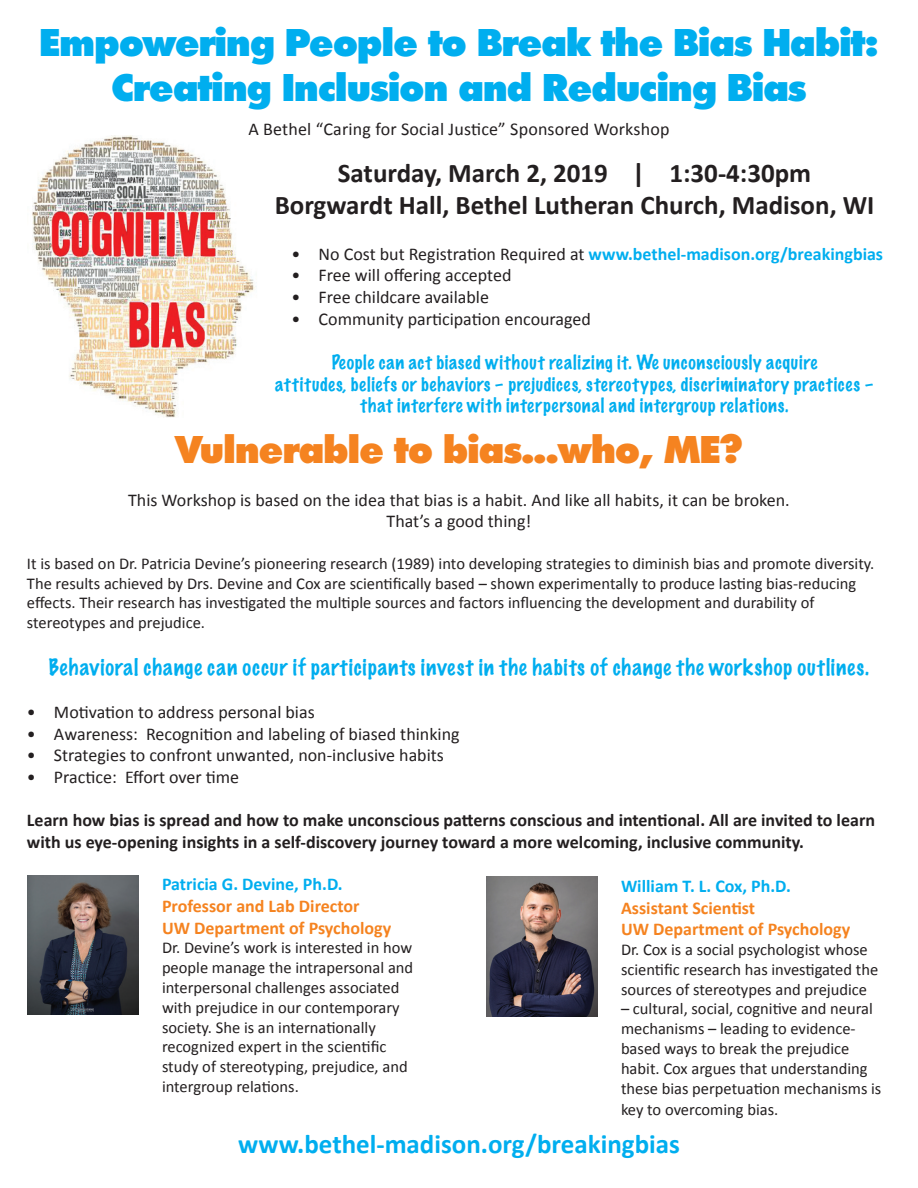
<style>
.page{position:relative;width:918px;height:1188px;background:#fff}
.page>*{position:absolute;margin:0;border:0;box-sizing:border-box;transform-origin:0 0}
.t1{font:800 37.5px/45px "Tempest";color:#00aeef;text-align:center}
.t2{font:800 37.5px "Tempest";color:#f58320}
.t3{font:700 27px/32.4px "Calibri";color:#231f20;text-align:center}
.t4{font:700 27px "Calibri";color:#00aeef}
.t5{font:100 21px "Marker Felt";letter-spacing:.045em;color:#00aeef}
.t6{font:18px/21.6px "Calibri";color:#231f20;text-align:center}
.t7{font:100 18px/21.6px "Marker Felt";letter-spacing:.04em;color:#00aeef;text-align:center}
.t8{font:700 18px/21.6px "Calibri";color:#231f20}
.t9{font:700 18px "Calibri";color:#00aeef}
.t10{font:700 18px/21.6px "Calibri";color:#f58320}
.t11{font:16.5px/19.8px "Calibri";color:#231f20}
.s1{font-weight:400;color:#231f20}
</style>
<div class="page">
<img style="left:486px;top:877px;width:111px;height:139px">
<img style="left:27px;top:875px;width:111px;height:140px">
<img style="left:32px;top:135px;width:223px;height:283px">
<h1 class="t1" style="left:40px;top:21px;width:840px">Empowering People to Break the Bias Habit:<br>Creating Inclusion and Reducing Bias</h1>
<p class="t6" style="left:248px;top:117px;width:423px">A Bethel “Caring for Social Justice” Sponsored Workshop</p>
<h2 class="t3" style="left:275px;top:156px;width:601px">Saturday, March 2, 2019 | 1:30-4:30pm<br>Borgwardt Hall, Bethel Lutheran Church, Madison, WI</h2>
<p class="t9" style="left:292px;top:241px;width:593px"><span class="s1">• No Cost but Registration Required at</span> www.bethel-madison.org/breakingbias</p>
<p class="t6" style="left:292px;top:264px;width:221px">• Free will offering accepted</p>
<p class="t6" style="left:292px;top:285px;width:199px">• Free childcare available</p>
<p class="t6" style="left:292px;top:307px;width:301px">• Community participation encouraged</p>
<p class="t7" style="left:275px;top:351px;width:600px">People can act biased without realizing it. We unconsciously acquire<br>attitudes, beliefs or behaviors – prejudices, stereotypes, discriminatory practices – that interfere with interpersonal and intergroup relations.</p>
<h1 class="t2" style="left:176px;top:430px;width:568px">Vulnerable to bias...who, ME?</h1>
<p class="t6" style="left:128px;top:488px;width:663px">This Workshop is based on the idea that bias is a habit. And like all habits, it can be broken.<br>That’s a good thing!</p>
<p class="t11" style="left:27px;top:553px;width:849px">It is based on Dr. Patricia Devine’s pioneering research (1989) into developing strategies to diminish bias and promote diversity.<br>The results achieved by Drs. Devine and Cox are scientifically based – shown experimentally to produce lasting bias-reducing effects. Their research has investigated the multiple sources and factors influencing the development and durability of stereotypes and prejudice.</p>
<p class="t5" style="left:49px;top:650px;width:822px">Behavioral change can occur if participants invest in the habits of change the workshop outlines.</p>
<p class="t6" style="left:27px;top:701px;width:289px">• Motivation to address personal bias</p>
<p class="t6" style="left:27px;top:722px;width:434px">• Awareness: Recognition and labeling of biased thinking</p>
<p class="t6" style="left:27px;top:744px;width:418px">• Strategies to confront unwanted, non-inclusive habits</p>
<p class="t6" style="left:27px;top:765px;width:214px">• Practice: Effort over time</p>
<p class="t8" style="left:27px;top:809px;width:850px">Learn how bias is spread and how to make unconscious patterns conscious and intentional. All are invited to learn with us eye-opening insights in a self-discovery journey toward a more welcoming, inclusive community.</p>
<p class="t9" style="left:162px;top:872px;width:182px">Patricia G. Devine, Ph.D.</p>
<p class="t10" style="left:162px;top:895px;width:231px">Professor and Lab Director<br>UW Department of Psychology</p>
<p class="t11" style="left:162px;top:937px;width:253px">Dr. Devine’s work is interested in how people manage the intrapersonal and interpersonal challenges associated with prejudice in our contemporary society. She is an internationally recognized expert in the scientific study of stereotyping, prejudice, and intergroup relations.</p>
<p class="t9" style="left:621px;top:873px;width:171px">William T. L. Cox, Ph.D.</p>
<p class="t10" style="left:621px;top:896px;width:231px">Assistant Scientist<br>UW Department of Psychology</p>
<p class="t11" style="left:621px;top:939px;width:259px">Dr. Cox is a social psychologist whose scientific research has investigated the sources of stereotypes and prejudice</p>
<p class="t11" style="left:621px;top:998px;width:262px">– cultural, social, cognitive and neural mechanisms – leading to evidence&shy;based ways to break the prejudice habit. Cox argues that understanding these bias perpetuation mechanisms is</p>
<p class="t11" style="left:621px;top:1099px;width:159px">key to overcoming bias.</p>
<h2 class="t4" style="left:238px;top:1125px;width:443px">www.bethel-madison.org/breakingbias</h2>
</div>
